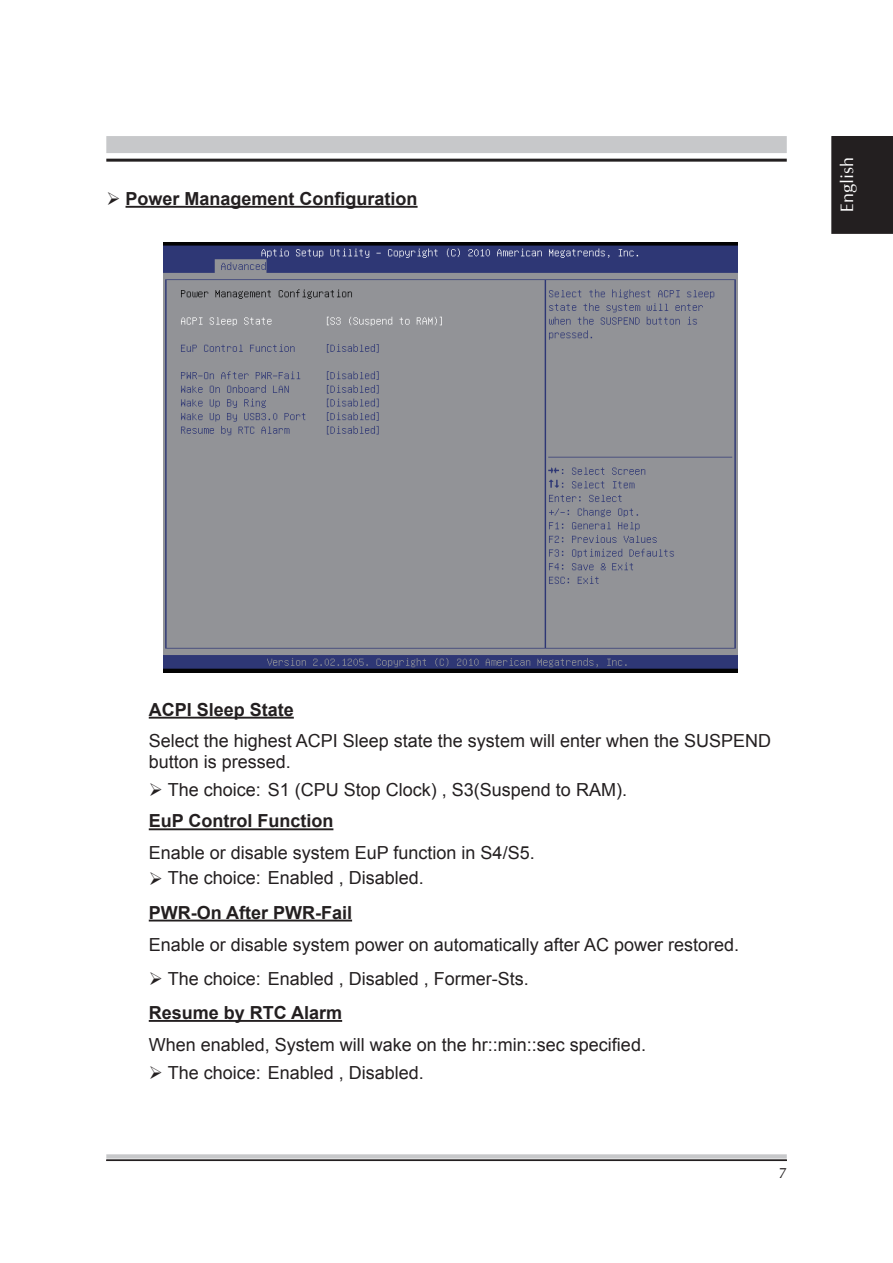
<style>
.page{position:relative;width:893px;height:1263px;background:#fff}
.page>*{position:absolute;margin:0;border:0;box-sizing:border-box;transform-origin:0 0}
.t1{font:18px/34.3px "Arial";color:#231f20}
.t2{font:700 18px "Arial";color:#231f20}
.t3{font:18px "Cg Omega";color:#fff}
.s1{font-weight:700}
</style>
<div class="page">
<hr style="left:106px;top:159px;width:681px;height:3px;background:#231f20">
<div style="left:108px;top:138px;width:677px;height:14px;background:#c7c8ca"></div>
<div style="left:106px;top:136px;width:681px;height:17px;border:3px solid #c7c8ca"></div>
<div style="left:106px;top:1154px;width:681px;height:4px;border:2px solid #c7c8ca"></div>
<div style="left:106px;top:1159px;width:681px;height:2px;border:1px solid #231f20"></div>
<div style="left:831px;top:136px;width:62px;height:98px;background:#231f20"></div>
<hr style="left:149px;top:717px;width:145px;height:2px;background:#231f20">
<hr style="left:149px;top:828px;width:184px;height:2px;background:#231f20">
<hr style="left:149px;top:920px;width:203px;height:1px;background:#231f20">
<hr style="left:149px;top:1020px;width:193px;height:2px;background:#231f20">
<img style="left:163px;top:242px;width:574px;height:431px">
<hr style="left:126px;top:206px;width:292px;height:2px;background:#231f20">
<svg style="left:125px;top:205px;width:14px;height:1px"></svg>
<p class="t2" style="left:106px;top:187px;width:313px">➢ Power Management Configuration</p>
<p class="t3" style="left:837px;top:212px;width:57px;rotate:-90deg">English</p>
<p class="t2" style="left:149px;top:697px;width:147px">ACPI Sleep State</p>
<p class="t1" style="left:149px;top:731px;width:624px;line-height:21px">Select the highest ACPI Sleep state the system will enter when the SUSPEND button is pressed.</p>
<p class="t1" style="left:149px;top:774px;width:480px;line-height:31.7px">➢ The choice: S1 (CPU Stop Clock) , S3(Suspend to RAM).<br><span class="s1">EuP Control Function</span></p>
<p class="t1" style="left:149px;top:836px;width:387px">Enable or disable system EuP function in S4/S5.</p>
<p class="t1" style="left:149px;top:861px;width:277px">➢ The choice: Enabled , Disabled.<br><span class="s1">PWR-On After PWR-Fail</span></p>
<p class="t1" style="left:149px;top:927px;width:592px">Enable or disable system power on automatically after AC power restored.</p>
<p class="t1" style="left:149px;top:961px;width:382px">➢ The choice: Enabled , Disabled , Former-Sts.<br><span class="s1">Resume by RTC Alarm</span></p>
<p class="t1" style="left:149px;top:1028px;width:499px">When enabled, System will wake on the hr::min::sec specified.</p>
<p class="t1" style="left:149px;top:1055px;width:277px">➢ The choice: Enabled , Disabled.</p>
</div>
